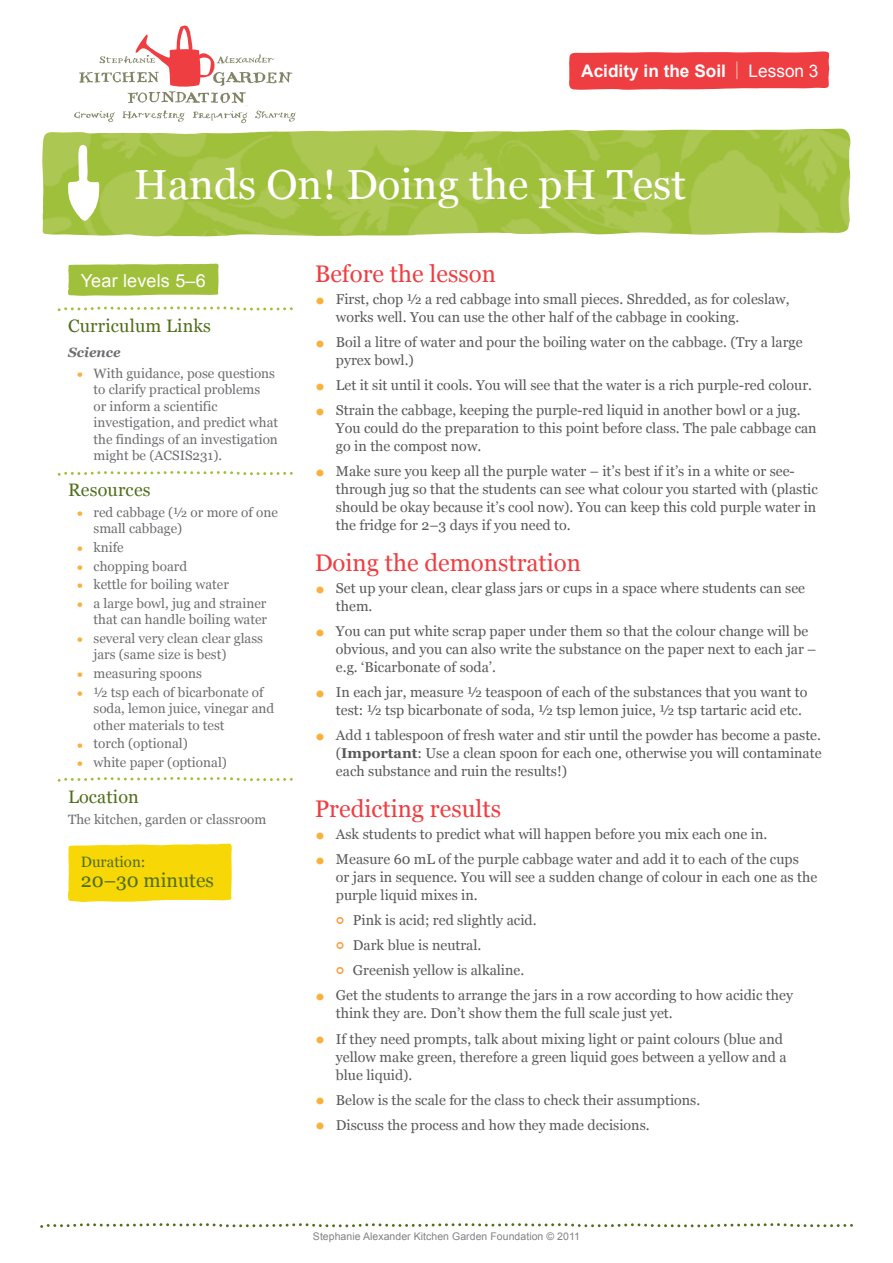
<style>
.page{position:relative;width:893px;height:1263px;background:#fff}
.page>*{position:absolute;margin:0;border:0;box-sizing:border-box;transform-origin:0 0}
.t1{font:42px "Georgia";color:#fff}
.t2{font:24px "Georgia";color:#ef3e42}
.t3{font:19.5px "Georgia";color:#4f6f19}
.t4{font:18px "Georgia";letter-spacing:.01em;color:#4f6f19}
.t5{font:18px "Arial";letter-spacing:.01em;color:#fff}
.t6{font:700 17.25px "Arial";color:#fff}
.t7{font:15px "Georgia";color:#4f6f19}
.t8{font:14.25px/18px "Georgia";color:#58595b}
.t9{font:13.5px/16.5px "Georgia";color:#6d6e71}
.t10{font:italic 700 13.5px "Georgia";color:#6d6e71}
.t11{font:10.5px "Arial";letter-spacing:.005em;color:#808285}
.s1{font-weight:400;font-size:18.9px;color:#fbc4b5}
.s2{font-weight:400}
.s3{font-size:18px;color:#fbb03b}
.s4{font-size:27px;color:#fbb03b}
.s5{font-weight:700}
</style>
<div class="page">
<img style="left:42px;top:129px;width:797px;height:107px">
<svg style="left:68px;top:145px;width:32px;height:77px"></svg>
<svg style="left:40px;top:1223px;width:813px;height:5px"></svg>
<svg style="left:58px;top:306px;width:235px;height:5px"></svg>
<svg style="left:68px;top:843px;width:164px;height:59px;background:#f8d915"></svg>
<svg style="left:58px;top:471px;width:235px;height:5px"></svg>
<svg style="left:58px;top:777px;width:235px;height:5px"></svg>
<svg style="left:569px;top:51px;width:260px;height:39px;background:#f04b4e"></svg>
<svg style="left:68px;top:264px;width:151px;height:32px;background:#a4c243"></svg>
<svg style="left:255px;top:111px;width:41px;height:11px"></svg>
<svg style="left:193px;top:111px;width:54px;height:12px"></svg>
<svg style="left:122px;top:110px;width:63px;height:12px"></svg>
<svg style="left:74px;top:111px;width:41px;height:11px"></svg>
<svg style="left:79px;top:25px;width:214px;height:78px"></svg>
<p class="t6" style="left:581px;top:60px;width:239px">Acidity in the Soil <span class="s1">|</span> <span class="s2">Lesson 3</span></p>
<h1 class="t1" style="left:134px;top:159px;width:554px">Hands On! Doing the pH Test</h1>
<p class="t5" style="left:81px;top:268px;width:126px">Year levels 5–6</p>
<p class="t4" style="left:68px;top:315px;width:145px">Curriculum Links</p>
<p class="t10" style="left:68px;top:343px;width:54px">Science</p>
<p class="t9" style="left:94px;top:365px;width:186px;text-indent:-17px"><span class="s3">•</span> With guidance, pose questions to clarify practical problems<br>or inform a scientific investigation, and predict what the findings of an investigation might be (ACSIS231).</p>
<p class="t4" style="left:68px;top:479px;width:84px">Resources</p>
<p class="t9" style="left:94px;top:504px;width:186px;text-indent:-17px"><span class="s3">•</span> red cabbage (½ or more of one small cabbage)</p>
<p class="t9" style="left:77px;top:539px;width:49px"><span class="s3">•</span> knife</p>
<p class="t9" style="left:77px;top:558px;width:112px"><span class="s3">•</span> chopping board</p>
<p class="t9" style="left:77px;top:576px;width:154px"><span class="s3">•</span> kettle for boiling water</p>
<p class="t9" style="left:77px;top:595px;width:192px;text-align:right"><span class="s3">•</span> a large bowl, jug and strainer that can handle boiling water</p>
<p class="t9" style="left:94px;top:630px;width:171px;text-indent:-17px"><span class="s3">•</span> several very clean clear glass jars (same size is best)</p>
<p class="t9" style="left:77px;top:665px;width:127px"><span class="s3">•</span> measuring spoons</p>
<p class="t9" style="left:94px;top:684px;width:182px;text-indent:-17px"><span class="s3">•</span> ½ tsp each of bicarbonate of soda, lemon juice, vinegar and other materials to test</p>
<p class="t9" style="left:77px;top:736px;width:113px"><span class="s3">•</span> torch (optional)</p>
<p class="t9" style="left:77px;top:754px;width:152px"><span class="s3">•</span> white paper (optional)</p>
<p class="t4" style="left:68px;top:786px;width:72px">Location</p>
<p class="t9" style="left:68px;top:811px;width:200px">The kitchen, garden or classroom</p>
<p class="t7" style="left:81px;top:853px;width:66px">Duration:</p>
<h3 class="t3" style="left:81px;top:869px;width:135px">20–30 minutes</h3>
<h2 class="t2" style="left:315px;top:259px;width:183px">Before the lesson</h2>
<p class="t8" style="left:336px;top:290px;width:455px;text-indent:-21px"><span class="s4">•</span> First, chop ½ a red cabbage into small pieces. Shredded, as for coleslaw, works well. You can use the other half of the cabbage in cooking.</p>
<p class="t8" style="left:336px;top:333px;width:468px;text-indent:-21px"><span class="s4">•</span> Boil a litre of water and pour the boiling water on the cabbage. (Try a large pyrex bowl.)</p>
<p class="t8" style="left:315px;top:376px;width:499px"><span class="s4">•</span> Let it sit until it cools. You will see that the water is a rich purple-red colour.</p>
<p class="t8" style="left:336px;top:401px;width:482px;text-indent:-21px"><span class="s4">•</span> Strain the cabbage, keeping the purple-red liquid in another bowl or a jug.<br>You could do the preparation to this point before class. The pale cabbage can go in the compost now.</p>
<p class="t8" style="left:336px;top:462px;width:483px;text-indent:-21px"><span class="s4">•</span> Make sure you keep all the purple water – it’s best if it’s in a white or see&shy;through jug so that the students can see what colour you started with (plastic should be okay because it’s cool now). You can keep this cold purple water in the fridge for 2–3 days if you need to.</p>
<h2 class="t2" style="left:315px;top:548px;width:268px">Doing the demonstration</h2>
<p class="t8" style="left:336px;top:580px;width:471px;text-indent:-21px"><span class="s4">•</span> Set up your clean, clear glass jars or cups in a space where students can see them.</p>
<p class="t8" style="left:336px;top:623px;width:482px;text-indent:-21px"><span class="s4">•</span> You can put white scrap paper under them so that the colour change will be obvious, and you can also write the substance on the paper next to each jar – e.g. ‘Bicarbonate of soda’.</p>
<p class="t8" style="left:336px;top:684px;width:473px;text-indent:-21px"><span class="s4">•</span> In each jar, measure ½ teaspoon of each of the substances that you want to test: ½ tsp bicarbonate of soda, ½ tsp lemon juice, ½ tsp tartaric acid etc.</p>
<p class="t8" style="left:336px;top:727px;width:487px;text-align:justify;text-indent:-21px"><span class="s4">•</span> Add 1 tablespoon of fresh water and stir until the powder has become a paste. (<span class="s5">Important</span>: Use a clean spoon for each one, otherwise you will contaminate each substance and ruin the results!)</p>
<h2 class="t2" style="left:315px;top:794px;width:188px">Predicting results</h2>
<p class="t8" style="left:315px;top:826px;width:454px"><span class="s4">•</span> Ask students to predict what will happen before you mix each one in.</p>
<p class="t8" style="left:336px;top:851px;width:483px;text-indent:-21px"><span class="s4">•</span> Measure 60 mL of the purple cabbage water and add it to each of the cups<br>or jars in sequence. You will see a sudden change of colour in each one as the purple liquid mixes in.</p>
<p class="t8" style="left:353px;top:908px;width:185px;line-height:25px">Pink is acid; red slightly acid.<br>Dark blue is neutral.<br>Greenish yellow is alkaline.</p>
<p class="t8" style="left:336px;top:987px;width:459px;text-indent:-21px"><span class="s4">•</span> Get the students to arrange the jars in a row according to how acidic they think they are. Don’t show them the full scale just yet.</p>
<p class="t8" style="left:336px;top:1030px;width:452px;text-indent:-21px"><span class="s4">•</span> If they need prompts, talk about mixing light or paint colours (blue and yellow make green, therefore a green liquid goes between a yellow and a blue liquid).</p>
<p class="t8" style="left:315px;top:1091px;width:387px"><span class="s4">•</span> Below is the scale for the class to check their assumptions.</p>
<p class="t8" style="left:315px;top:1116px;width:337px"><span class="s4">•</span> Discuss the process and how they made decisions.</p>
<p class="t11" style="left:313px;top:1229px;width:269px">Stephanie Alexander Kitchen Garden Foundation © 2011</p>
</div>
